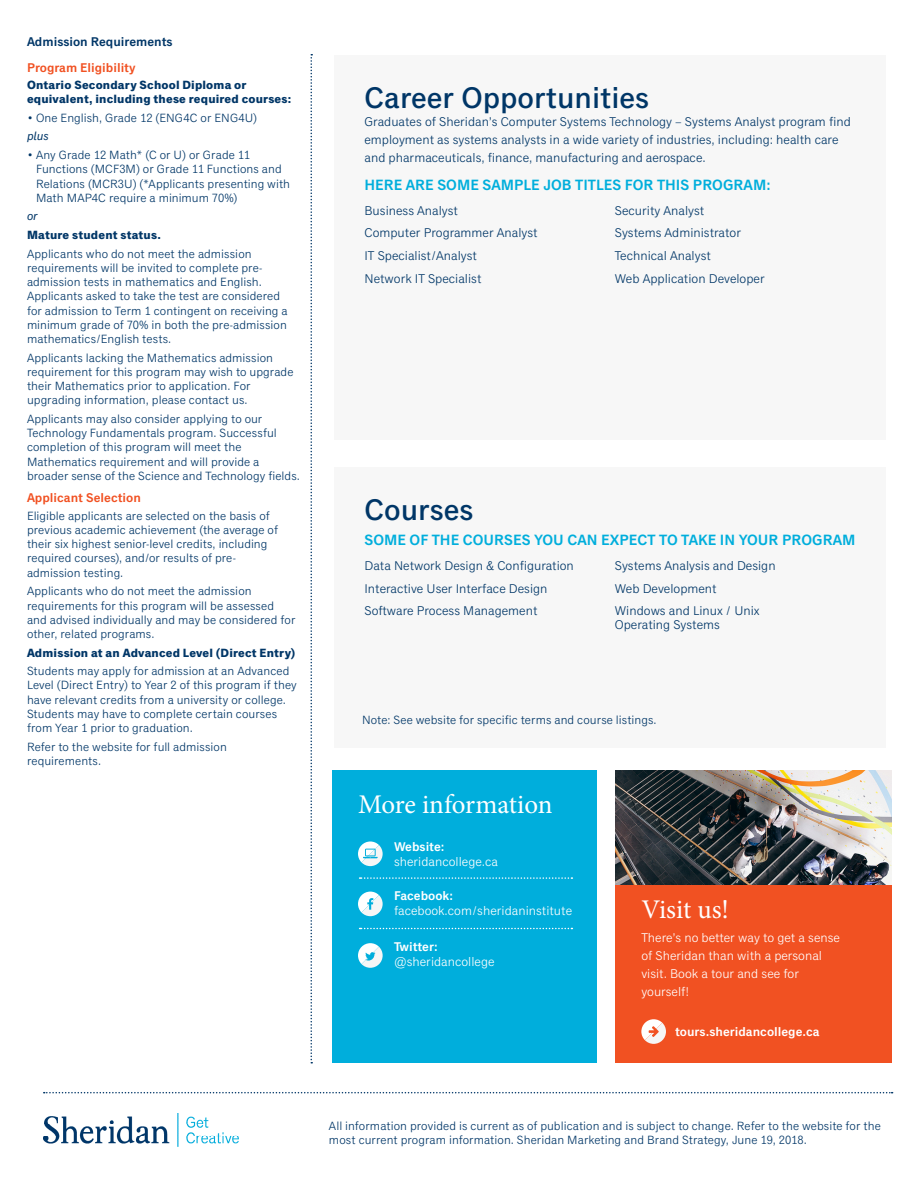
<style>
.page{position:relative;width:918px;height:1188px;background:#fff}
.page>*{position:absolute;margin:0;border:0;box-sizing:border-box;transform-origin:0 0}
.h2_back-page{font:500 30px "Classic Grotesque Std";color:#003667}
.t1{font:27px "Minion Pro";letter-spacing:-.005em;color:#fff}
.h3_back-page{font:600 15px "Classic Grotesque Pro";color:#00aedc}
.p_list_careers_cours{font:12.75px/18px "Classic Grotesque Pro";color:#003667}
.t2{font:12.75px/18px "Classic Grotesque Pro";color:#fff}
.t3{font:600 12.75px "Classic Grotesque Pro";color:#fff}
.h4_back-page{font:600 12.75px "Classic Grotesque Pro";color:#f15122}
.t4{font:600 12.75px "Classic Grotesque Pro";color:#003667}
.p_admissions{font:12px/14.2px "Classic Grotesque Pro";letter-spacing:.005em;color:#003667}
.p_admissions-2{font:700 12px/14.2px "Classic Grotesque Pro";letter-spacing:.015em;color:#003667}
.p_admissions-3{font:italic 12px "Classic Grotesque Pro";letter-spacing:.005em;color:#003667}
</style>
<div class="page">
<div style="left:333px;top:770px;width:264px;height:293px;background:#00aedc"></div>
<div style="left:615px;top:884px;width:277px;height:179px;background:#f15122"></div>
<img style="left:44px;top:1114px;width:195px;height:33px">
<svg style="left:310px;top:54px;width:2px;height:1010px"></svg>
<img style="left:615px;top:770px;width:276px;height:114px">
<svg style="left:44px;top:1092px;width:849px;height:1px"></svg>
<svg style="left:360px;top:877px;width:212px;height:2px"></svg>
<svg style="left:360px;top:928px;width:212px;height:1px"></svg>
<div style="left:334px;top:55px;width:552px;height:385px;background:#f7f7f7"></div>
<div style="left:334px;top:467px;width:552px;height:281px;background:#f7f7f7"></div>
<svg style="left:358px;top:892px;width:25px;height:24px"></svg>
<svg style="left:358px;top:943px;width:25px;height:25px"></svg>
<svg style="left:358px;top:842px;width:25px;height:24px"></svg>
<svg style="left:641px;top:1019px;width:25px;height:25px"></svg>
<p class="t4" style="left:27px;top:34px;width:147px">Admission Requirements</p>
<p class="h4_back-page" style="left:27px;top:60px;width:110px">Program Eligibility</p>
<p class="p_admissions-2" style="left:27px;top:79px;width:266px">Ontario Secondary School Diploma or equivalent, including these required courses:</p>
<p class="p_admissions" style="left:27px;top:111px;width:232px">• One English, Grade 12 (ENG4C or ENG4U)</p>
<p class="p_admissions-3" style="left:27px;top:129px;width:23px">plus</p>
<p class="p_admissions" style="left:36px;top:148px;width:256px;text-indent:-9px">• Any Grade 12 Math* (C or U) or Grade 11<br>Functions (MCF3M) or Grade 11 Functions and Relations (MCR3U) (*Applicants presenting with Math MAP4C require a minimum 70%)</p>
<p class="p_admissions-3" style="left:27px;top:209px;width:12px">or</p>
<p class="p_admissions-2" style="left:27px;top:229px;width:135px">Mature student status.</p>
<p class="p_admissions" style="left:27px;top:247px;width:262px">Applicants who do not meet the admission requirements will be invited to complete pre&shy;admission tests in mathematics and English.<br>Applicants asked to take the test are considered for admission to Term 1 contingent on receiving a minimum grade of 70% in both the pre-admission mathematics/English tests.</p>
<p class="p_admissions" style="left:27px;top:351px;width:268px">Applicants lacking the Mathematics admission requirement for this program may wish to upgrade their Mathematics prior to application. For upgrading information, please contact us.</p>
<p class="p_admissions" style="left:27px;top:412px;width:275px">Applicants may also consider applying to our Technology Fundamentals program. Successful completion of this program will meet the Mathematics requirement and will provide a broader sense of the Science and Technology fields.</p>
<p class="h4_back-page" style="left:27px;top:491px;width:116px">Applicant Selection</p>
<p class="p_admissions" style="left:27px;top:509px;width:252px">Eligible applicants are selected on the basis of previous academic achievement (the average of their six highest senior-level credits, including required courses), and/or results of pre&shy;admission testing.</p>
<p class="p_admissions" style="left:27px;top:584px;width:270px">Applicants who do not meet the admission requirements for this program will be assessed and advised individually and may be considered for other, related programs.</p>
<p class="p_admissions-2" style="left:27px;top:646px;width:270px">Admission at an Advanced Level (Direct Entry)</p>
<p class="p_admissions" style="left:27px;top:664px;width:271px">Students may apply for admission at an Advanced Level (Direct Entry) to Year 2 of this program if they have relevant credits from a university or college.<br>Students may have to complete certain courses from Year 1 prior to graduation.</p>
<p class="p_admissions" style="left:27px;top:740px;width:201px">Refer to the website for full admission requirements.</p>
<p class="h2_back-page" style="left:364px;top:80px;width:286px">Career Opportunities</p>
<p class="p_list_careers_cours" style="left:364px;top:113px;width:488px">Graduates of Sheridan’s Computer Systems Technology – Systems Analyst program find employment as systems analysts in a wide variety of industries, including: health care and pharmaceuticals, finance, manufacturing and aerospace.</p>
<p class="h3_back-page" style="left:364px;top:176px;width:408px">HERE ARE SOME SAMPLE JOB TITLES FOR THIS PROGRAM:</p>
<p class="p_list_careers_cours" style="left:364px;top:202px;width:95px">Business Analyst</p>
<p class="p_list_careers_cours" style="left:364px;top:224px;width:175px">Computer Programmer Analyst</p>
<p class="p_list_careers_cours" style="left:364px;top:247px;width:114px">IT Specialist/Analyst</p>
<p class="p_list_careers_cours" style="left:364px;top:270px;width:119px">Network IT Specialist</p>
<p class="p_list_careers_cours" style="left:615px;top:202px;width:91px">Security Analyst</p>
<p class="p_list_careers_cours" style="left:615px;top:224px;width:128px">Systems Administrator</p>
<p class="p_list_careers_cours" style="left:615px;top:247px;width:98px">Technical Analyst</p>
<p class="p_list_careers_cours" style="left:615px;top:270px;width:151px">Web Application Developer</p>
<p class="h2_back-page" style="left:364px;top:493px;width:111px">Courses</p>
<p class="h3_back-page" style="left:364px;top:532px;width:493px">SOME OF THE COURSES YOU CAN EXPECT TO TAKE IN YOUR PROGRAM</p>
<p class="p_list_careers_cours" style="left:364px;top:557px;width:211px">Data Network Design &amp; Configuration</p>
<p class="p_list_careers_cours" style="left:364px;top:580px;width:185px">Interactive User Interface Design</p>
<p class="p_list_careers_cours" style="left:364px;top:602px;width:175px">Software Process Management</p>
<p class="p_list_careers_cours" style="left:615px;top:557px;width:162px">Systems Analysis and Design</p>
<p class="p_list_careers_cours" style="left:615px;top:580px;width:103px">Web Development</p>
<p class="p_list_careers_cours" style="left:615px;top:605px;width:146px;line-height:13.5px">Windows and Linux / Unix<br>Operating Systems</p>
<p class="p_admissions" style="left:362px;top:713px;width:296px">Note: See website for specific terms and course listings.</p>
<h2 class="t1" style="left:358px;top:786px;width:196px">More information</h2>
<p class="t3" style="left:394px;top:840px;width:52px">Website:</p>
<p class="t2" style="left:394px;top:853px;width:106px">sheridancollege.ca</p>
<p class="t3" style="left:394px;top:888px;width:61px">Facebook:</p>
<p class="t2" style="left:394px;top:902px;width:180px">facebook.com/sheridaninstitute</p>
<p class="t3" style="left:394px;top:940px;width:45px">Twitter:</p>
<p class="t2" style="left:394px;top:953px;width:102px">@sheridancollege</p>
<h2 class="t1" style="left:641px;top:891px;width:89px">Visit us!</h2>
<p class="t2" style="left:641px;top:929px;width:200px">There’s no better way to get a sense of Sheridan than with a personal visit. Book a tour and see for yourself!</p>
<p class="t3" style="left:675px;top:1025px;width:146px">tours.sheridancollege.ca</p>
<p class="p_admissions" style="left:329px;top:1119px;width:553px">All information provided is current as of publication and is subject to change. Refer to the website for the most current program information. Sheridan Marketing and Brand Strategy, June 19, 2018.</p>
</div>
